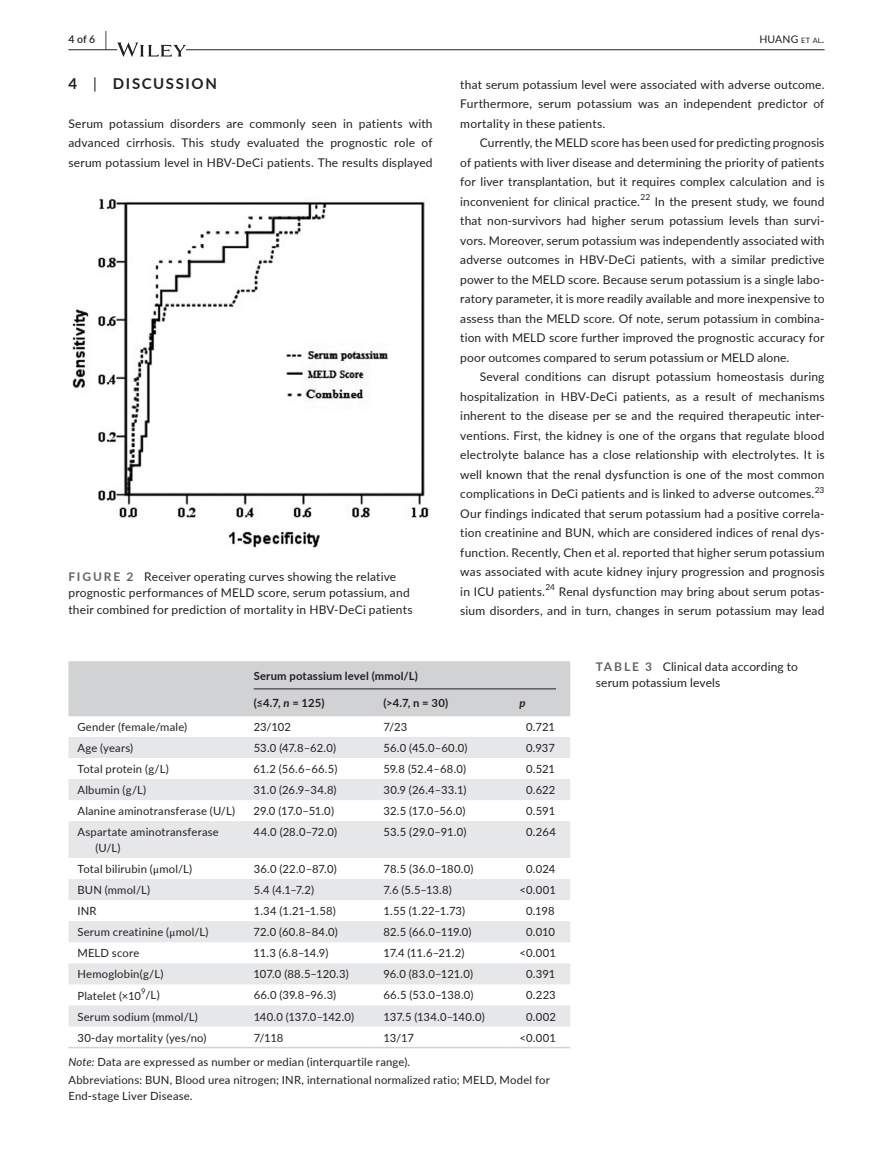
<style>
.page{position:relative;width:893px;height:1174px;background:#fff}
.page>*{position:absolute;margin:0;border:0;box-sizing:border-box;transform-origin:0 0}
.t1{font:700 15px "Lato";letter-spacing:.11em;color:#231f20}
.t2{font:12px/19.5px "Lato";letter-spacing:.015em;color:#231f20;text-align:justify}
.t3{font:11.25px/15.8px "Lato";letter-spacing:.015em;color:#231f20}
.t4{font:700 11.25px "Lato";letter-spacing:.02em;color:#231f20}
.t5{font:11.25px "Lato";letter-spacing:-.01em;color:#231f20}
.t6{font:11.25px "Lato";letter-spacing:-.005em;color:#231f20}
.t7{font:italic 700 11.25px "Lato";color:#231f20}
.t8{font:10.5px "Lato";letter-spacing:.02em;color:#231f20}
.t9{font:600 10.5px "Lato";color:#231f20}
.t10{font:8.4px "Lato";color:#231f20}
.t11{font:7.8px "Lato";color:#231f20}
.s1{font-size:19.5px}
.s2{font-size:7.35px}
.s3{font-weight:400}
.s4{font-weight:700;color:#636366}
.s5{font-style:italic}
.s6{font-family:"STIX"}
</style>
<div class="page">
<hr style="left:68px;top:49px;width:756px;height:1px;background:#231f20">
<svg style="left:117px;top:42px;width:69px;height:15px"></svg>
<img style="left:72px;top:198px;width:357px;height:350px">
<div style="left:68px;top:661px;width:502px;height:55px;background:#d1d2d4"></div>
<svg style="left:68px;top:737px;width:502px;height:289px;fill:#e6e7e9"></svg>
<hr style="left:68px;top:1046px;width:177px;height:2px;background:#d1d2d4">
<hr style="left:245px;top:1046px;width:129px;height:2px;background:#d1d2d4">
<hr style="left:374px;top:1046px;width:136px;height:2px;background:#d1d2d4">
<hr style="left:510px;top:1046px;width:60px;height:2px;background:#d1d2d4">
<hr style="left:254px;top:688px;width:302px;height:1px;background:#231f20">
<p class="t9" style="left:68px;top:31px;width:40px">4 of 6 <span class="s1">|</span></p>
<p class="t8" style="left:759px;top:31px;width:67px">HUANG <span class="s2">et al</span>.</p>
<p class="t1" style="left:68px;top:72px;width:150px">4 <span class="s3">|</span> DISCUSSION</p>
<p class="t2" style="left:68px;top:113px;width:366px">Serum potassium disorders are commonly seen in patients with advanced cirrhosis. This study evaluated the prognostic role of serum potassium level in HBV-DeCi patients. The results displayed</p>
<p class="t2" style="left:460px;top:74px;width:366px">that serum potassium level were associated with adverse outcome.<br>Furthermore, serum potassium was an independent predictor of mortality in these patients.</p>
<p class="t2" style="left:460px;top:132px;width:366px;text-indent:20px">Currently, the MELD score has been used for predicting prognosis of patients with liver disease and determining the priority of patients for liver transplantation, but it requires complex calculation and is inconvenient for clinical practice.</p>
<p class="t10" style="left:640px;top:191px;width:11px">22</p>
<p class="t2" style="left:460px;top:191px;width:366px;text-indent:194px">In the present study, we found that non-survivors had higher serum potassium levels than survi&shy;vors. Moreover, serum potassium was independently associated with adverse outcomes in HBV-DeCi patients, with a similar predictive power to the MELD score. Because serum potassium is a single labo&shy;ratory parameter, it is more readily available and more inexpensive to assess than the MELD score. Of note, serum potassium in combina&shy;tion with MELD score further improved the prognostic accuracy for poor outcomes compared to serum potassium or MELD alone.</p>
<p class="t2" style="left:460px;top:366px;width:366px;text-indent:20px">Several conditions can disrupt potassium homeostasis during hospitalization in HBV-DeCi patients, as a result of mechanisms inherent to the disease per se and the required therapeutic inter&shy;ventions. First, the kidney is one of the organs that regulate blood electrolyte balance has a close relationship with electrolytes. It is well known that the renal dysfunction is one of the most common complications in DeCi patients and is linked to adverse outcomes.</p>
<p class="t10" style="left:815px;top:484px;width:11px">23</p>
<p class="t2" style="left:460px;top:503px;width:366px">Our findings indicated that serum potassium had a positive correla&shy;tion creatinine and BUN, which are considered indices of renal dys&shy;function. Recently, Chen et al. reported that higher serum potassium was associated with acute kidney injury progression and prognosis in ICU patients.</p>
<p class="t2" style="left:68px;top:567px;width:346px;line-height:16.5px;text-align:left"><span class="s4">FIGURE 2</span> Receiver operating curves showing the relative prognostic performances of MELD score, serum potassium, and their combined for prediction of mortality in HBV-DeCi patients</p>
<p class="t10" style="left:545px;top:581px;width:11px">24</p>
<p class="t2" style="left:460px;top:581px;width:366px;text-align:right">Renal dysfunction may bring about serum potas-<br>sium disorders, and in turn, changes in serum potassium may lead</p>
<p class="t4" style="left:254px;top:667px;width:166px">Serum potassium level (mmol/L)</p>
<p class="t4" style="left:254px;top:694px;width:72px">(≤4.7, <span class="s5">n</span> = 125)</p>
<p class="t4" style="left:383px;top:694px;width:66px">(&gt;4.7, n = 30)</p>
<p class="t7" style="left:519px;top:694px;width:8px">p</p>
<p class="t3" style="left:77px;top:718px;width:111px">Gender (female/male)</p>
<p class="t3" style="left:254px;top:718px;width:39px">23/102</p>
<p class="t3" style="left:383px;top:718px;width:25px">7/23</p>
<p class="t3" style="left:526px;top:718px;width:30px">0.721</p>
<p class="t3" style="left:77px;top:739px;width:57px">Age (years)</p>
<p class="t3" style="left:254px;top:739px;width:84px">53.0 (47.8–62.0)</p>
<p class="t3" style="left:383px;top:739px;width:86px">56.0 (45.0–60.0)</p>
<p class="t3" style="left:526px;top:739px;width:30px">0.937</p>
<p class="t3" style="left:77px;top:760px;width:93px">Total protein (g/L)</p>
<p class="t3" style="left:254px;top:760px;width:85px">61.2 (56.6–66.5)</p>
<p class="t3" style="left:383px;top:760px;width:84px">59.8 (52.4–68.0)</p>
<p class="t3" style="left:526px;top:760px;width:31px">0.521</p>
<p class="t3" style="left:77px;top:781px;width:70px">Albumin (g/L)</p>
<p class="t3" style="left:254px;top:781px;width:84px">31.0 (26.9–34.8)</p>
<p class="t3" style="left:383px;top:781px;width:85px">30.9 (26.4–33.1)</p>
<p class="t3" style="left:526px;top:781px;width:31px">0.622</p>
<p class="t3" style="left:77px;top:802px;width:159px">Alanine aminotransferase (U/L)</p>
<p class="t3" style="left:254px;top:802px;width:82px">29.0 (17.0–51.0)</p>
<p class="t3" style="left:383px;top:802px;width:84px">32.5 (17.0–56.0)</p>
<p class="t3" style="left:526px;top:802px;width:31px">0.591</p>
<p class="t3" style="left:95px;top:824px;width:125px;text-indent:-18px">Aspartate aminotransferase (U/L)</p>
<p class="t3" style="left:254px;top:824px;width:85px">44.0 (28.0–72.0)</p>
<p class="t3" style="left:383px;top:824px;width:84px">53.5 (29.0–91.0)</p>
<p class="t3" style="left:526px;top:824px;width:31px">0.264</p>
<p class="t3" style="left:77px;top:860px;width:116px">Total bilirubin (<span class="s6">μ</span>mol/L)</p>
<p class="t3" style="left:254px;top:860px;width:85px">36.0 (22.0–87.0)</p>
<p class="t3" style="left:383px;top:860px;width:92px">78.5 (36.0–180.0)</p>
<p class="t3" style="left:526px;top:860px;width:31px">0.024</p>
<p class="t3" style="left:77px;top:881px;width:74px">BUN (mmol/L)</p>
<p class="t3" style="left:254px;top:881px;width:62px">5.4 (4.1–7.2)</p>
<p class="t3" style="left:383px;top:881px;width:70px">7.6 (5.5–13.8)</p>
<p class="t3" style="left:519px;top:881px;width:38px">&lt;0.001</p>
<p class="t3" style="left:77px;top:902px;width:21px">INR</p>
<p class="t3" style="left:254px;top:902px;width:84px">1.34 (1.21–1.58)</p>
<p class="t3" style="left:383px;top:902px;width:83px">1.55 (1.22–1.73)</p>
<p class="t3" style="left:526px;top:902px;width:30px">0.198</p>
<p class="t3" style="left:77px;top:924px;width:133px">Serum creatinine (<span class="s6">μ</span>mol/L)</p>
<p class="t3" style="left:254px;top:924px;width:86px">72.0 (60.8–84.0)</p>
<p class="t3" style="left:383px;top:924px;width:90px">82.5 (66.0–119.0)</p>
<p class="t3" style="left:526px;top:924px;width:31px">0.010</p>
<p class="t3" style="left:77px;top:945px;width:63px">MELD score</p>
<p class="t3" style="left:254px;top:945px;width:76px">11.3 (6.8–14.9)</p>
<p class="t3" style="left:383px;top:945px;width:82px">17.4 (11.6–21.2)</p>
<p class="t3" style="left:519px;top:945px;width:38px">&lt;0.001</p>
<p class="t3" style="left:77px;top:966px;width:88px">Hemoglobin(g/L)</p>
<p class="t3" style="left:254px;top:966px;width:97px">107.0 (88.5–120.3)</p>
<p class="t3" style="left:383px;top:966px;width:91px">96.0 (83.0–121.0)</p>
<p class="t3" style="left:526px;top:966px;width:31px">0.391</p>
<p class="t3" style="left:77px;top:987px;width:84px">Platelet (×10 /L)</p>
<p class="t11" style="left:141px;top:986px;width:6px">9</p>
<p class="t3" style="left:254px;top:987px;width:84px">66.0 (39.8–96.3)</p>
<p class="t3" style="left:383px;top:987px;width:92px">66.5 (53.0–138.0)</p>
<p class="t3" style="left:526px;top:987px;width:31px">0.223</p>
<p class="t3" style="left:77px;top:1008px;width:122px">Serum sodium (mmol/L)</p>
<p class="t5" style="left:254px;top:1008px;width:102px">140.0 (137.0–142.0)</p>
<p class="t6" style="left:383px;top:1008px;width:103px">137.5 (134.0–140.0)</p>
<p class="t3" style="left:526px;top:1008px;width:31px">0.002</p>
<p class="t3" style="left:77px;top:1029px;width:131px">30-day mortality (yes/no)</p>
<p class="t3" style="left:254px;top:1029px;width:31px">7/118</p>
<p class="t3" style="left:383px;top:1029px;width:32px">13/17</p>
<p class="t3" style="left:519px;top:1029px;width:38px">&lt;0.001</p>
<p class="t3" style="left:68px;top:1052px;width:483px;line-height:18px"><span class="s5">Note:</span> Data are expressed as number or median (interquartile range).<br>Abbreviations: BUN, Blood urea nitrogen; INR, international normalized ratio; MELD, Model for</p>
<p class="t3" style="left:68px;top:1087px;width:126px">End-stage Liver Disease.</p>
<p class="t2" style="left:596px;top:658px;width:204px;line-height:16.5px"><span class="s4">TABLE 3</span> Clinical data according to serum potassium levels</p>
</div>
